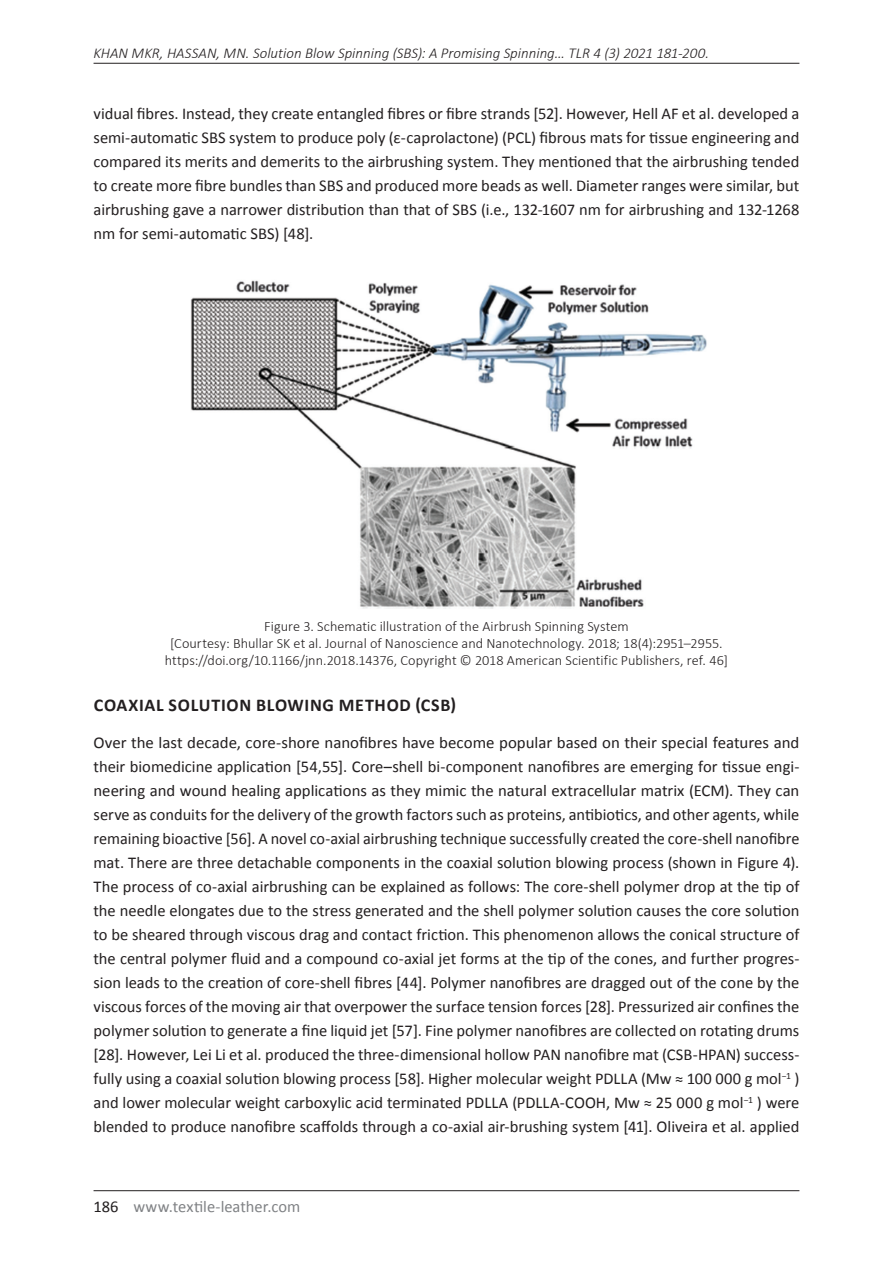
<style>
.page{position:relative;width:893px;height:1263px;background:#fff}
.page>*{position:absolute;margin:0;border:0;box-sizing:border-box;transform-origin:0 0}
.Podnaslov_1{font:700 18px "Calibri";letter-spacing:.04em;color:#231f20}
.Glavni_text{font:16.5px/24px "Calibri";color:#231f20;text-align:justify}
.t1{font:16.5px "Calibri";color:#808285}
.t2{font:italic 300 15px "Calibri";color:#231f20}
.Tablica__slika{font:300 14.25px "Calibri";color:#231f20}
.s1{color:#231f20}
</style>
<div class="page">
<hr style="left:94px;top:63px;width:705px;height:1px;background:#231f20">
<hr style="left:94px;top:1190px;width:705px;height:1px;background:#231f20">
<img style="left:191px;top:280px;width:516px;height:329px">
<p class="t2" style="left:94px;top:44px;width:617px">KHAN MKR, HASSAN, MN. Solution Blow Spinning (SBS): A Promising Spinning… TLR 4 (3) 2021 181-200.</p>
<p class="Glavni_text" style="left:94px;top:101px;width:707px">vidual fibres. Instead, they create entangled fibres or fibre strands [52]. However, Hell AF et al. developed a semi-automatic SBS system to produce poly (ε-caprolactone) (PCL) fibrous mats for tissue engineering and compared its merits and demerits to the airbrushing system. They mentioned that the airbrushing tended to create more fibre bundles than SBS and produced more beads as well. Diameter ranges were similar, but airbrushing gave a narrower distribution than that of SBS (i.e., 132-1607 nm for airbrushing and 132-1268 nm for semi-automatic SBS) [48].</p>
<p class="Tablica__slika" style="left:264px;top:617px;width:366px">Figure 3. Schematic illustration of the Airbrush Spinning System</p>
<p class="Tablica__slika" style="left:170px;top:634px;width:554px">[Courtesy: Bhullar SK et al. Journal of Nanoscience and Nanotechnology. 2018; 18(4):2951–2955.</p>
<p class="Tablica__slika" style="left:165px;top:651px;width:565px">https://doi.org/10.1166/jnn.2018.14376, Copyright © 2018 American Scientific Publishers, ref. 46]</p>
<p class="Podnaslov_1" style="left:94px;top:694px;width:364px">COAXIAL SOLUTION BLOWING METHOD (CSB)</p>
<p class="Glavni_text" style="left:94px;top:731px;width:707px">Over the last decade, core-shore nanofibres have become popular based on their special features and their biomedicine application [54,55]. Core–shell bi-component nanofibres are emerging for tissue engi&shy;neering and wound healing applications as they mimic the natural extracellular matrix (ECM). They can serve as conduits for the delivery of the growth factors such as proteins, antibiotics, and other agents, while remaining bioactive [56]. A novel co-axial airbrushing technique successfully created the core-shell nanofibre mat. There are three detachable components in the coaxial solution blowing process (shown in Figure 4).<br>The process of co-axial airbrushing can be explained as follows: The core-shell polymer drop at the tip of the needle elongates due to the stress generated and the shell polymer solution causes the core solution to be sheared through viscous drag and contact friction. This phenomenon allows the conical structure of the central polymer fluid and a compound co-axial jet forms at the tip of the cones, and further progres&shy;sion leads to the creation of core-shell fibres [44]. Polymer nanofibres are dragged out of the cone by the viscous forces of the moving air that overpower the surface tension forces [28]. Pressurized air confines the polymer solution to generate a fine liquid jet [57]. Fine polymer nanofibres are collected on rotating drums [28]. However, Lei Li et al. produced the three-dimensional hollow PAN nanofibre mat (CSB-HPAN) success&shy;fully using a coaxial solution blowing process [58]. Higher molecular weight PDLLA (Mw ≈ 100 000 g mol<sup>−1</sup> ) and lower molecular weight carboxylic acid terminated PDLLA (PDLLA-COOH, Mw ≈ 25 000 g mol<sup>−1</sup> ) were blended to produce nanofibre scaffolds through a co-axial air-brushing system [41]. Oliveira et al. applied</p>
<p class="t1" style="left:93px;top:1196px;width:208px"><span class="s1">186</span> www.textile-leather.com</p>
</div>
